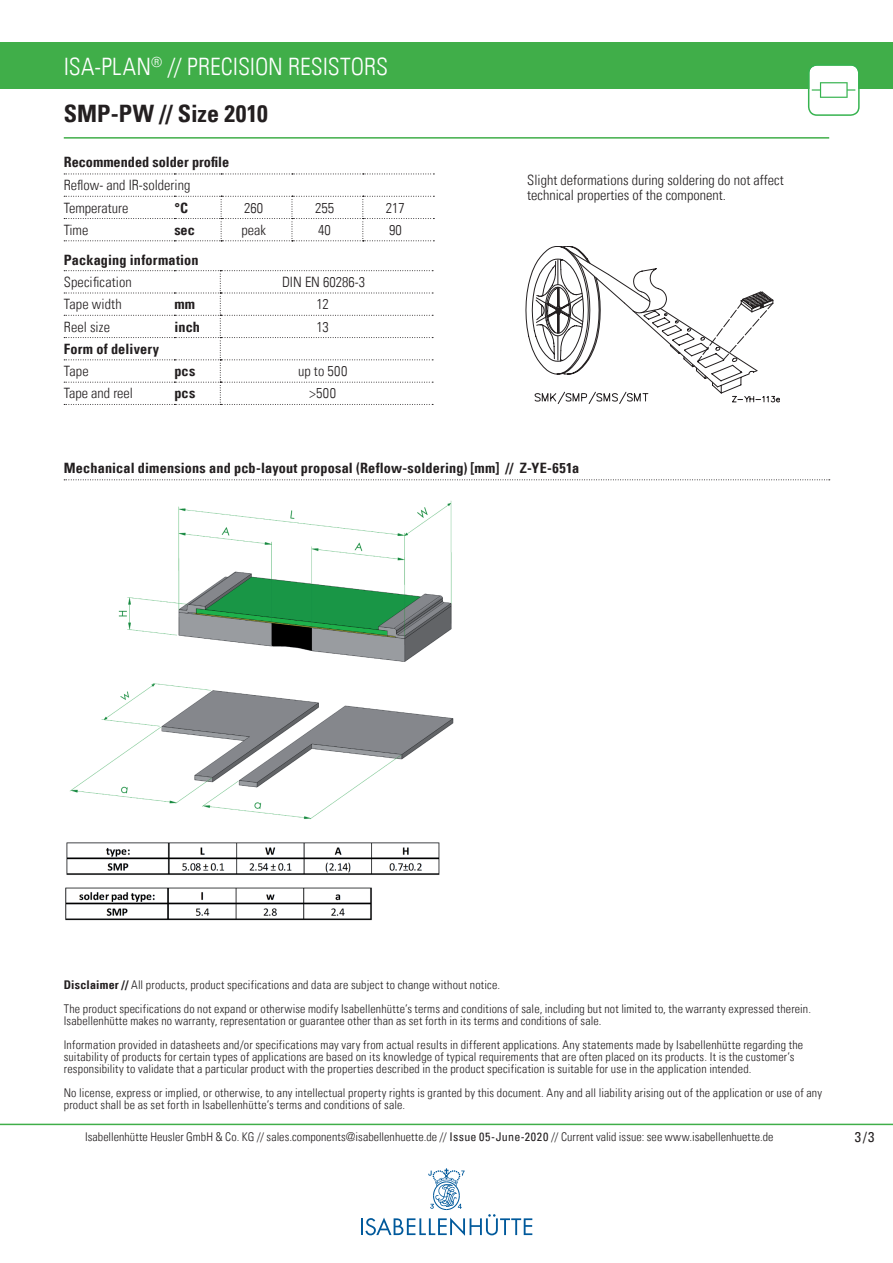
<style>
.page{position:relative;width:893px;height:1263px;background:#fff}
.page>*{position:absolute;margin:0;border:0;box-sizing:border-box;transform-origin:0 0}
.t1{font:24px "Univers Com 47 Light Cond";color:#fff}
.t2{font:24px "Univers Com 67 Bold Cond";letter-spacing:.005em;color:#231f20}
.t3{font:14.25px/22.4px "Univers Com 47 Light Cond";color:#231f20}
.t4{font:14.25px "Univers Com 67 Bold Cond";letter-spacing:.01em;color:#231f20}
.t5{font:condensed 14.25px "Univers Com 57";color:#231f20}
.t6{font:12px/24px "Univers Com 47 Light Cond";letter-spacing:.015em;color:#231f20}
.s1{font-family:"Univers Com 67 Bold Cond"}
.s2{font-family:"Univers Com 57";font-stretch:condensed}
</style>
<div class="page">
<hr style="left:0;top:1124px;width:893px;height:1px;background:#40ae49">
<svg style="left:361px;top:1168px;width:171px;height:68px"></svg>
<div style="left:0;top:43px;width:893px;height:46px;background:#40ae49"></div>
<hr style="left:64px;top:137px;width:765px;height:2px;background:#40ae49">
<svg style="left:808px;top:65px;width:52px;height:51px"></svg>
<svg style="left:64px;top:174px;width:370px;height:1px"></svg>
<svg style="left:64px;top:196px;width:370px;height:45px"></svg>
<svg style="left:64px;top:270px;width:369px;height:135px"></svg>
<svg style="left:526px;top:246px;width:254px;height:158px"></svg>
<svg style="left:64px;top:479px;width:766px;height:1px"></svg>
<img style="left:70px;top:500px;width:384px;height:319px">
<img style="left:65px;top:842px;width:375px;height:79px">
<h1 class="t1" style="left:64px;top:52px;width:326px">ISA-PLAN<sup>®</sup> // PRECISION RESISTORS</h1>
<h1 class="t2" style="left:64px;top:99px;width:206px">SMP-PW // Size 2010</h1>
<p class="t4" style="left:64px;top:153px;width:167px">Recommended solder profile</p>
<p class="t3" style="left:64px;top:174px;width:128px">Reflow- and IR-soldering<br>Temperature</p>
<p class="t4" style="left:174px;top:199px;width:15px">°C</p>
<p class="t3" style="left:244px;top:196px;width:20px">260</p>
<p class="t3" style="left:315px;top:196px;width:20px">255</p>
<p class="t3" style="left:386px;top:196px;width:20px">217</p>
<p class="t3" style="left:64px;top:219px;width:26px">Time</p>
<p class="t4" style="left:174px;top:221px;width:22px">sec</p>
<p class="t3" style="left:241px;top:219px;width:26px">peak</p>
<p class="t3" style="left:318px;top:219px;width:14px">40</p>
<p class="t3" style="left:389px;top:219px;width:14px">90</p>
<p class="t4" style="left:64px;top:251px;width:136px">Packaging information</p>
<p class="t3" style="left:64px;top:271px;width:70px">Specification</p>
<p class="t3" style="left:282px;top:271px;width:85px">DIN EN 60286-3</p>
<p class="t3" style="left:64px;top:293px;width:60px">Tape width</p>
<p class="t4" style="left:174px;top:295px;width:22px">mm</p>
<p class="t3" style="left:317px;top:293px;width:14px">12</p>
<p class="t3" style="left:64px;top:315px;width:48px">Reel size</p>
<p class="t4" style="left:174px;top:318px;width:27px">inch</p>
<p class="t3" style="left:317px;top:315px;width:14px">13</p>
<p class="t4" style="left:64px;top:340px;width:97px">Form of delivery</p>
<p class="t3" style="left:64px;top:360px;width:26px">Tape</p>
<p class="t4" style="left:174px;top:362px;width:23px">pcs</p>
<p class="t3" style="left:298px;top:360px;width:51px">up to 500</p>
<p class="t3" style="left:64px;top:382px;width:71px">Tape and reel</p>
<p class="t4" style="left:174px;top:385px;width:23px">pcs</p>
<p class="t3" style="left:309px;top:382px;width:28px">&gt;500</p>
<p class="t3" style="left:527px;top:173px;width:258px;line-height:15px">Slight deformations during soldering do not affect technical properties of the component.</p>
<p class="t4" style="left:64px;top:459px;width:517px">Mechanical dimensions and pcb-layout proposal (Reflow-soldering) [mm] // Z-YE-651a</p>
<p class="t6" style="left:64px;top:973px;width:749px"><span class="s1">Disclaimer //</span> All products, product specifications and data are subject to change without notice.<br>The product specifications do not expand or otherwise modify Isabellenhütte’s terms and conditions of sale, including but not limited to, the warranty expressed therein.</p>
<p class="t6" style="left:64px;top:1009px;width:741px">Isabellenhütte makes no warranty, representation or guarantee other than as set forth in its terms and conditions of sale.<br>Information provided in datasheets and/or specifications may vary from actual results in different applications. Any statements made by Isabellenhütte regarding the</p>
<p class="t6" style="left:64px;top:1051px;width:732px;line-height:12px">suitability of products for certain types of applications are based on its knowledge of typical requirements that are often placed on its products. It is the customer’s responsibility to validate that a particular product with the properties described in the product specification is suitable for use in the application intended.</p>
<p class="t6" style="left:64px;top:1087px;width:760px;line-height:12px">No license, express or implied, or otherwise, to any intellectual property rights is granted by this document. Any and all liability arising out of the application or use of any product shall be as set forth in Isabellenhütte’s terms and conditions of sale.</p>
<p class="t6" style="left:85px;top:1124px;width:690px">Isabellenhütte Heusler GmbH &amp; Co. KG // sales.components@isabellenhuette.de // <span class="s2">Issue 05-June-2020</span> // Current valid issue: see www.isabellenhuette.de</p>
<p class="t5" style="left:855px;top:1127px;width:21px">3/3</p>
</div>
